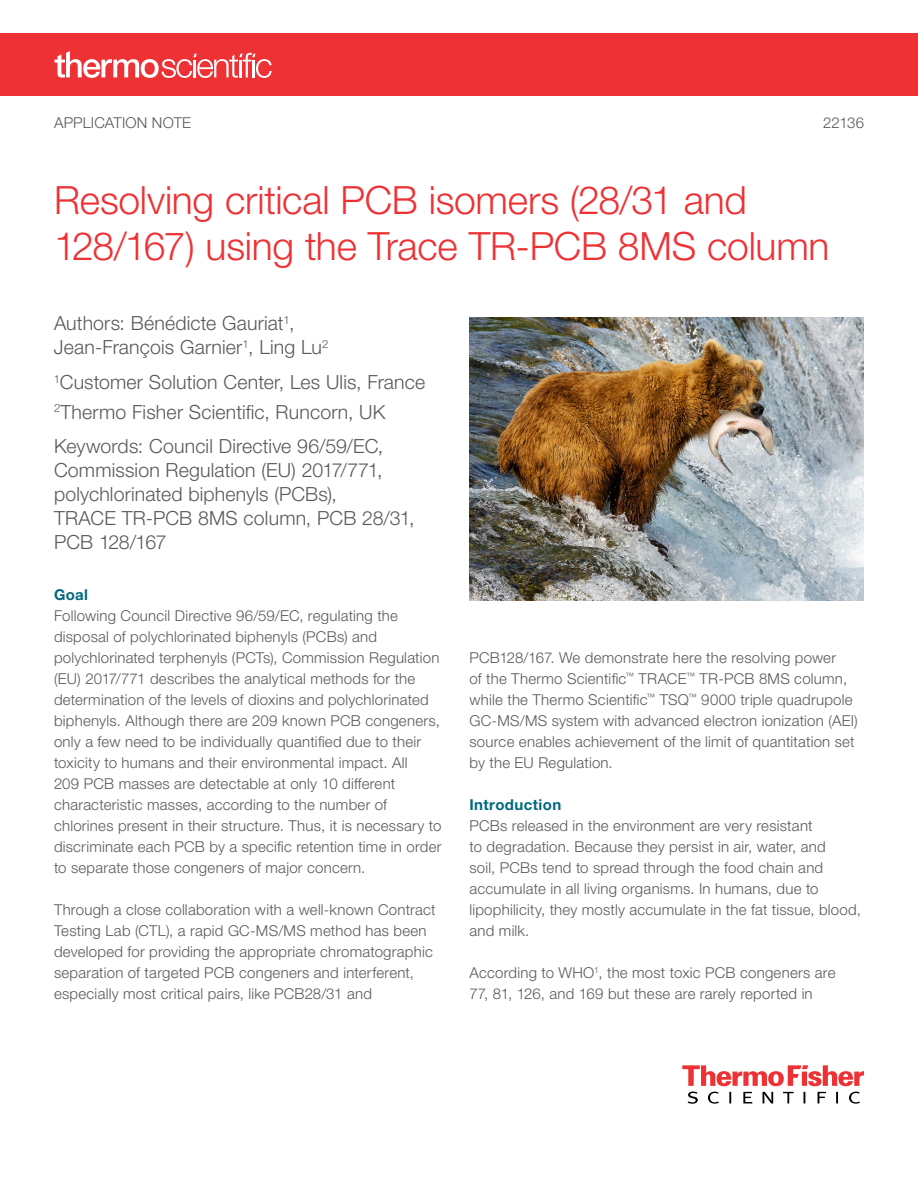
<style>
.page{position:relative;width:918px;height:1188px;background:#fff}
.page>*{position:absolute;margin:0;border:0;box-sizing:border-box;transform-origin:0 0}
.t1{font:300 39px/46.8px "Helvetica Neue LTW1 G";letter-spacing:-.005em;color:#ee3134}
.t2{font:300 19.5px/24px "Helvetica Neue LTW1 G";letter-spacing:.01em;color:#58595b}
.t3{font:300 15px/21px "Helvetica Neue LTW1 G";letter-spacing:.015em;color:#58595b}
.t4{font:700 15px "Helvetica Neue LTW1 G";letter-spacing:.025em;color:#006880}
</style>
<div class="page">
<svg style="left:682px;top:1065px;width:182px;height:21px"></svg>
<svg style="left:688px;top:1092px;width:172px;height:12px"></svg>
<div style="left:0;top:33px;width:918px;height:63px;background:#ee3134"></div>
<svg style="left:55px;top:51px;width:217px;height:27px"></svg>
<img style="left:469px;top:318px;width:395px;height:282px">
<p class="t3" style="left:54px;top:112px;width:139px">APPLICATION NOTE</p>
<p class="t3" style="left:823px;top:112px;width:42px">22136</p>
<h1 class="t1" style="left:54px;top:176px;width:777px">Resolving critical PCB isomers (28/31 and<br>128/167) using the Trace TR-PCB 8MS column</h1>
<h2 class="t2" style="left:54px;top:311px;width:276px">Authors: Bénédicte Gauriat<sup>1</sup>,<br>Jean-François Garnier<sup>1</sup>, Ling Lu<sup>2</sup></h2>
<h2 class="t2" style="left:54px;top:367px;width:373px;line-height:29.4px"><sup>1</sup>Customer Solution Center, Les Ulis, France<br><sup>2</sup>Thermo Fisher Scientific, Runcorn, UK</h2>
<h2 class="t2" style="left:54px;top:434px;width:362px">Keywords: Council Directive 96/59/EC,<br>Commission Regulation (EU) 2017/771, polychlorinated biphenyls (PCBs),<br>TRACE TR-PCB 8MS column, PCB 28/31,<br>PCB 128/167</h2>
<p class="t4" style="left:54px;top:585px;width:36px">Goal</p>
<p class="t3" style="left:54px;top:605px;width:389px">Following Council Directive 96/59/EC, regulating the disposal of polychlorinated biphenyls (PCBs) and polychlorinated terphenyls (PCTs), Commission Regulation (EU) 2017/771 describes the analytical methods for the determination of the levels of dioxins and polychlorinated biphenyls. Although there are 209 known PCB congeners, only a few need to be individually quantified due to their toxicity to humans and their environmental impact. All<br>209 PCB masses are detectable at only 10 different characteristic masses, according to the number of chlorines present in their structure. Thus, it is necessary to discriminate each PCB by a specific retention time in order to separate those congeners of major concern.</p>
<p class="t3" style="left:54px;top:899px;width:383px">Through a close collaboration with a well-known Contract Testing Lab (CTL), a rapid GC-MS/MS method has been developed for providing the appropriate chromatographic separation of targeted PCB congeners and interferent, especially most critical pairs, like PCB28/31 and</p>
<p class="t3" style="left:469px;top:647px;width:390px">PCB128/167. We demonstrate here the resolving power<br>of the Thermo Scientific<sup>™</sup> TRACE<sup>™</sup> TR-PCB 8MS column, while the Thermo Scientific<sup>™</sup> TSQ<sup>™</sup> 9000 triple quadrupole GC-MS/MS system with advanced electron ionization (AEI) source enables achievement of the limit of quantitation set by the EU Regulation.</p>
<p class="t4" style="left:469px;top:795px;width:93px">Introduction</p>
<p class="t3" style="left:469px;top:815px;width:393px">PCBs released in the environment are very resistant<br>to degradation. Because they persist in air, water, and<br>soil, PCBs tend to spread through the food chain and accumulate in all living organisms. In humans, due to lipophilicity, they mostly accumulate in the fat tissue, blood, and milk.</p>
<p class="t3" style="left:469px;top:962px;width:368px">According to WHO<sup>1</sup>, the most toxic PCB congeners are<br>77, 81, 126, and 169 but these are rarely reported in</p>
</div>
